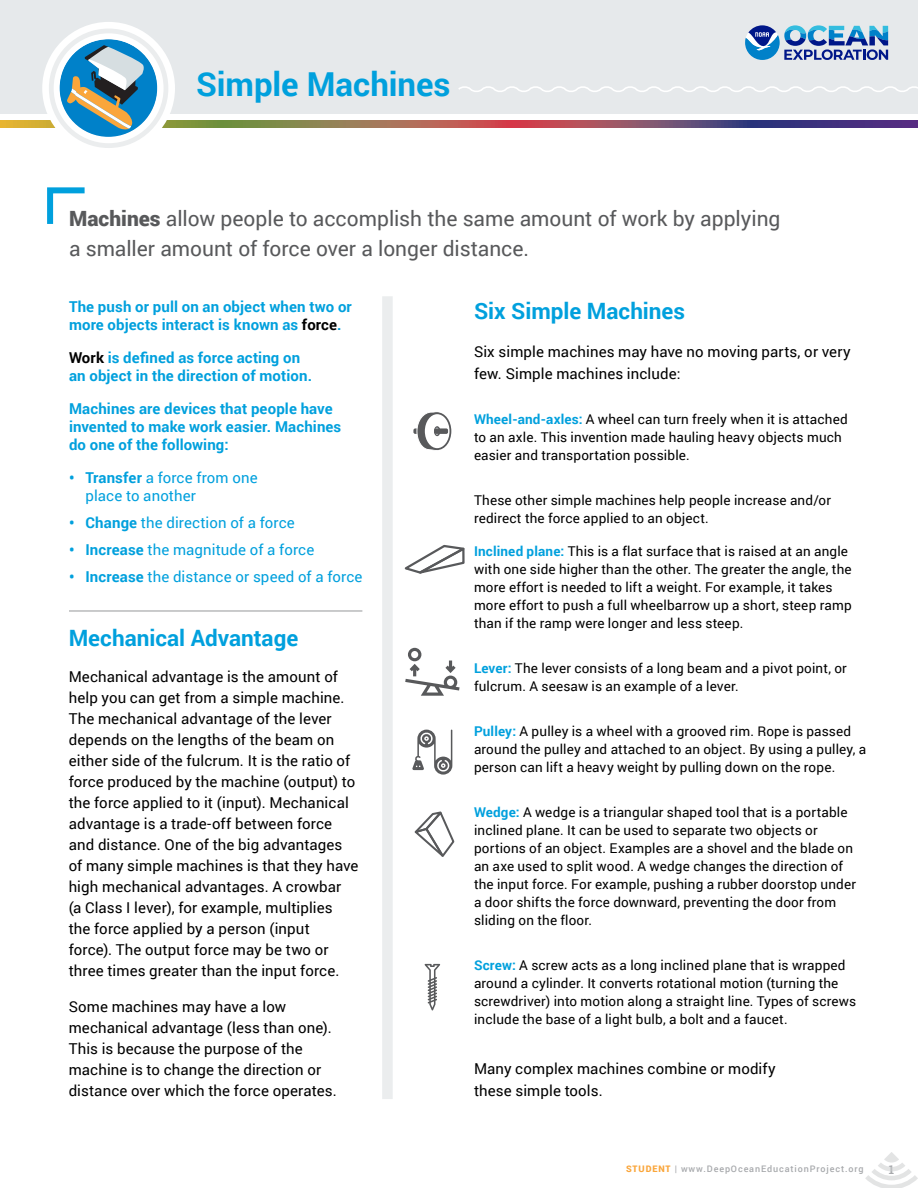
<style>
.page{position:relative;width:918px;height:1188px;background:#fff}
.page>*{position:absolute;margin:0;border:0;box-sizing:border-box;transform-origin:0 0}
.t1{font:700 33px "Roboto";letter-spacing:-.005em;color:#00a0dd}
.Page_Header{font:700 22.5px "Roboto";color:#00a0dd}
.Body_Copy{font:21px/30px "Roboto";color:#58595b}
.Body_Copy-2{font:15px/21px "Roboto";letter-spacing:.005em;color:#000}
.Body_Copy-3{font:700 15px/18px "Roboto";letter-spacing:.005em;color:#00a0dd}
.t2{font:15px/18px "Roboto";letter-spacing:.01em;color:#00a0dd}
.Page_Header-2{font:15px/22.5px "Roboto";letter-spacing:.005em;color:#000}
.Body_Copy-4{font:13.5px/18px "Roboto";letter-spacing:.01em;color:#000}
.t3{font:700 12px "Roboto Slab";color:#a7a9ac}
.t4{font:500 9px "Roboto";letter-spacing:.1em;color:#a7a9ac}
.s1{font-weight:900}
.s2{color:#000}
.s3{font-weight:700}
.s4{font-weight:700;color:#00a0dd}
.s5{font-weight:900;color:#faa63b}
</style>
<div class="page">
<div style="left:382px;top:296px;width:11px;height:803px;background:#ebedee"></div>
<svg style="left:0;top:120px;width:918px;height:8px;background:#87605d"></svg>
<div style="left:0;top:0;width:918px;height:114px;background:#e6e9eb"></div>
<svg style="left:458px;top:86px;width:460px;height:6px"></svg>
<div style="left:42px;top:22px;width:133px;height:133px;background:#fff;border-radius:50%"></div>
<svg style="left:51px;top:31px;width:115px;height:115px"></svg>
<div style="left:49px;top:29px;width:119px;height:119px;border:5px solid #ebedee;border-radius:50%"></div>
<svg style="left:60px;top:39px;width:97px;height:98px"></svg>
<svg style="left:425px;top:964px;width:15px;height:47px"></svg>
<svg style="left:412px;top:730px;width:40px;height:45px"></svg>
<svg style="left:405px;top:648px;width:55px;height:48px"></svg>
<div style="left:413px;top:428px;width:14px;height:6px;background:#58595b;border-radius:2px"></div>
<div style="left:423px;top:412px;width:28px;height:38px;border:2px solid #58595b;border-radius:50%"></div>
<svg style="left:416px;top:412px;width:33px;height:39px"></svg>
<div style="left:434px;top:428px;width:14px;height:6px;background:#58595b;border-radius:2px"></div>
<svg style="left:404px;top:545px;width:61px;height:29px"></svg>
<svg style="left:414px;top:811px;width:41px;height:46px"></svg>
<hr style="left:69px;top:611px;width:293px;height:1px;background:#95979a">
<svg style="left:47px;top:187px;width:38px;height:37px"></svg>
<svg style="left:745px;top:25px;width:143px;height:35px"></svg>
<svg style="left:865px;top:1152px;width:53px;height:36px"></svg>
<p class="t1" style="left:196px;top:61px;width:256px">Simple Machines</p>
<p class="Body_Copy" style="left:69px;top:203px;width:713px"><span class="s1">Machines</span> allow people to accomplish the same amount of work by applying a smaller amount of force over a longer distance.</p>
<p class="Body_Copy-3" style="left:69px;top:297px;width:284px">The push or pull on an object when two or more objects interact is known as <span class="s2">force</span>.</p>
<p class="Body_Copy-3" style="left:69px;top:348px;width:245px"><span class="s2">Work</span> is defined as force acting on an object in the direction of motion.</p>
<p class="Body_Copy-3" style="left:69px;top:399px;width:274px">Machines are devices that people have invented to make work easier. Machines do one of the following:</p>
<p class="t2" style="left:85px;top:468px;width:174px;text-indent:-16px"><span class="s3">• Transfer</span> a force from one place to another</p>
<p class="t2" style="left:69px;top:513px;width:227px"><span class="s3">• Change</span> the direction of a force</p>
<p class="t2" style="left:69px;top:540px;width:247px"><span class="s3">• Increase</span> the magnitude of a force</p>
<p class="t2" style="left:69px;top:567px;width:295px"><span class="s3">• Increase</span> the distance or speed of a force</p>
<p class="Page_Header" style="left:69px;top:623px;width:231px">Mechanical Advantage</p>
<p class="Body_Copy-2" style="left:69px;top:666px;width:291px">Mechanical advantage is the amount of help you can get from a simple machine.<br>The mechanical advantage of the lever depends on the lengths of the beam on either side of the fulcrum. It is the ratio of force produced by the machine (output) to the force applied to it (input). Mechanical advantage is a trade-off between force and distance. One of the big advantages of many simple machines is that they have high mechanical advantages. A crowbar<br>(a Class I lever), for example, multiplies<br>the force applied by a person (input<br>force). The output force may be two or three times greater than the input force.</p>
<p class="Body_Copy-2" style="left:69px;top:996px;width:270px">Some machines may have a low mechanical advantage (less than one).<br>This is because the purpose of the machine is to change the direction or distance over which the force operates.</p>
<p class="Page_Header" style="left:474px;top:296px;width:213px">Six Simple Machines</p>
<p class="Page_Header-2" style="left:474px;top:340px;width:378px">Six simple machines may have no moving parts, or very few. Simple machines include:</p>
<p class="Body_Copy-4" style="left:474px;top:410px;width:375px"><span class="s4">Wheel-and-axles:</span> A wheel can turn freely when it is attached to an axle. This invention made hauling heavy objects much easier and transportation possible.</p>
<p class="Body_Copy-4" style="left:474px;top:491px;width:358px">These other simple machines help people increase and/or redirect the force applied to an object.</p>
<p class="Body_Copy-4" style="left:474px;top:542px;width:379px"><span class="s4">Inclined plane:</span> This is a flat surface that is raised at an angle with one side higher than the other. The greater the angle, the more effort is needed to lift a weight. For example, it takes more effort to push a full wheelbarrow up a short, steep ramp than if the ramp were longer and less steep.</p>
<p class="Body_Copy-4" style="left:474px;top:659px;width:374px"><span class="s4">Lever:</span> The lever consists of a long beam and a pivot point, or fulcrum. A seesaw is an example of a lever.</p>
<p class="Body_Copy-4" style="left:474px;top:722px;width:394px"><span class="s4">Pulley:</span> A pulley is a wheel with a grooved rim. Rope is passed around the pulley and attached to an object. By using a pulley, a person can lift a heavy weight by pulling down on the rope.</p>
<p class="Body_Copy-4" style="left:474px;top:803px;width:384px"><span class="s4">Wedge:</span> A wedge is a triangular shaped tool that is a portable inclined plane. It can be used to separate two objects or portions of an object. Examples are a shovel and the blade on an axe used to split wood. A wedge changes the direction of the input force. For example, pushing a rubber doorstop under a door shifts the force downward, preventing the door from sliding on the floor.</p>
<p class="Body_Copy-4" style="left:474px;top:956px;width:384px"><span class="s4">Screw:</span> A screw acts as a long inclined plane that is wrapped around a cylinder. It converts rotational motion (turning the screwdriver) into motion along a straight line. Types of screws include the base of a light bulb, a bolt and a faucet.</p>
<p class="Body_Copy-2" style="left:474px;top:1057px;width:303px;line-height:22.5px">Many complex machines combine or modify these simple tools.</p>
<p class="t4" style="left:626px;top:1162px;width:239px"><span class="s5">STUDENT</span> | www.DeepOceanEducationProject.org</p>
<p class="t3" style="left:889px;top:1161px;width:7px">1</p>
</div>
